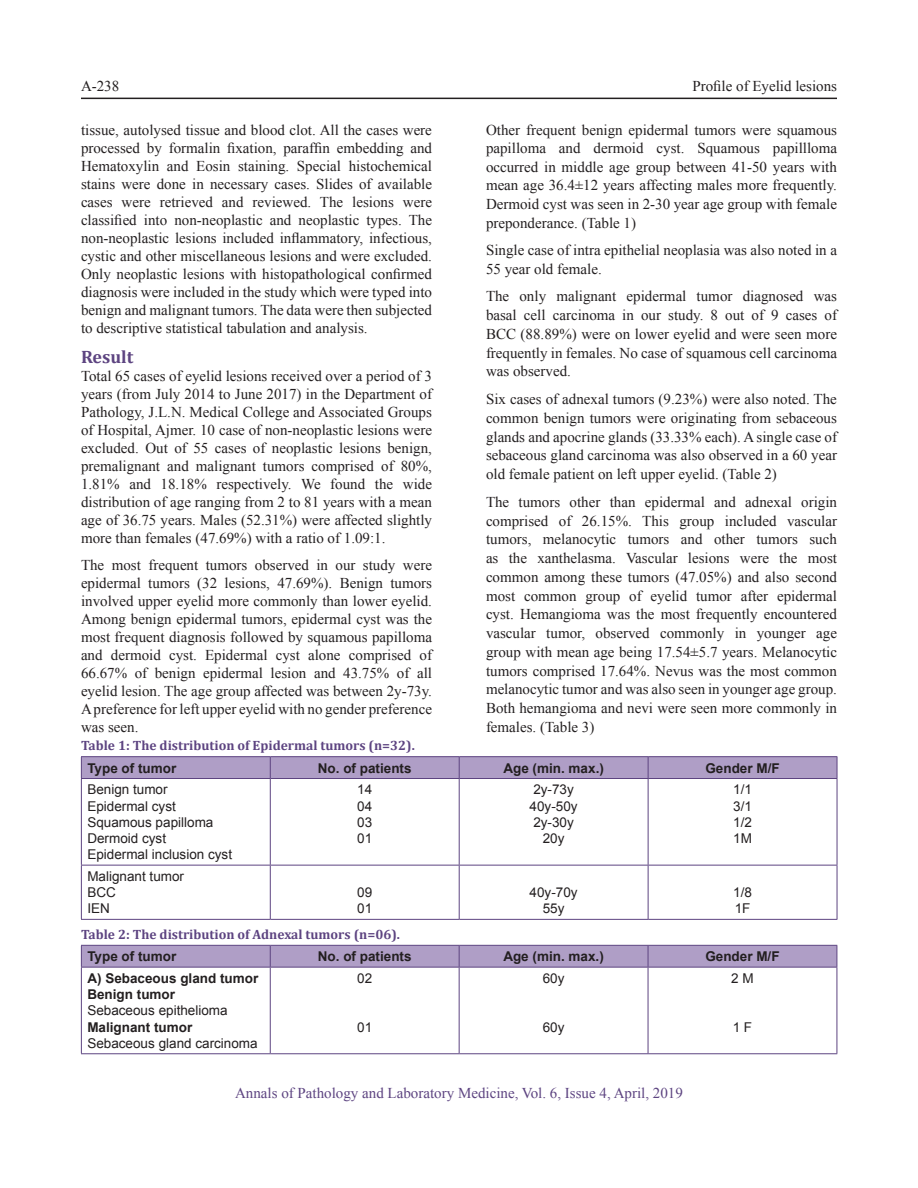
<style>
.page{position:relative;width:918px;height:1188px;background:#fff}
.page>*{position:absolute;margin:0;border:0;box-sizing:border-box;transform-origin:0 0}
.Subhead{font:700 18px "Cambria";color:#5d4481}
.BodyText{font:15px/18px "Times New Roman";color:#231f20;text-align:justify}
.t1{font:15px "Times New Roman";color:#5d4481}
.Foliu{font:15px "Times New Roman";color:#231f20}
.Tabel_Text{font:13.5px "Arial";color:#231f20}
.Tabel_Text-2{font:700 13.5px "Arial";color:#231f20}
.Tabel_head{font:700 13.5px "Cambria";color:#5d4481}
</style>
<div class="page">
<hr style="left:81px;top:98px;width:756px;height:1px;background:#231f20">
<hr style="left:270px;top:779px;width:1px;height:86px;background:#5d4481">
<hr style="left:459px;top:779px;width:1px;height:86px;background:#5d4481">
<hr style="left:648px;top:779px;width:1px;height:86px;background:#5d4481">
<hr style="left:81px;top:865px;width:189px;height:1px;background:#5d4481">
<hr style="left:270px;top:865px;width:189px;height:1px;background:#5d4481">
<hr style="left:270px;top:866px;width:1px;height:53px;background:#5d4481">
<hr style="left:459px;top:865px;width:189px;height:1px;background:#5d4481">
<hr style="left:459px;top:866px;width:1px;height:53px;background:#5d4481">
<hr style="left:648px;top:865px;width:189px;height:1px;background:#5d4481">
<hr style="left:648px;top:866px;width:1px;height:53px;background:#5d4481">
<hr style="left:81px;top:779px;width:1px;height:86px;background:#5d4481">
<hr style="left:837px;top:779px;width:1px;height:86px;background:#5d4481">
<hr style="left:81px;top:866px;width:1px;height:53px;background:#5d4481">
<hr style="left:837px;top:866px;width:1px;height:53px;background:#5d4481">
<hr style="left:81px;top:919px;width:189px;height:1px;background:#5d4481">
<hr style="left:270px;top:919px;width:189px;height:1px;background:#5d4481">
<hr style="left:459px;top:919px;width:189px;height:1px;background:#5d4481">
<hr style="left:648px;top:919px;width:189px;height:1px;background:#5d4481">
<hr style="left:81px;top:756px;width:189px;height:1px;background:#5d4481">
<hr style="left:270px;top:756px;width:189px;height:1px;background:#5d4481">
<hr style="left:459px;top:756px;width:189px;height:1px;background:#5d4481">
<hr style="left:648px;top:756px;width:189px;height:1px;background:#5d4481">
<div style="left:81px;top:757px;width:757px;height:22px;background:#af9ec6"></div>
<hr style="left:81px;top:778px;width:189px;height:1px;background:#5d4481">
<hr style="left:270px;top:778px;width:189px;height:1px;background:#5d4481">
<hr style="left:459px;top:778px;width:189px;height:1px;background:#5d4481">
<hr style="left:648px;top:778px;width:189px;height:1px;background:#5d4481">
<hr style="left:270px;top:968px;width:1px;height:85px;background:#5d4481">
<hr style="left:459px;top:968px;width:1px;height:85px;background:#5d4481">
<hr style="left:648px;top:968px;width:1px;height:85px;background:#5d4481">
<hr style="left:81px;top:1053px;width:189px;height:1px;background:#5d4481">
<hr style="left:270px;top:1053px;width:189px;height:1px;background:#5d4481">
<hr style="left:459px;top:1053px;width:189px;height:1px;background:#5d4481">
<hr style="left:648px;top:1053px;width:189px;height:1px;background:#5d4481">
<hr style="left:81px;top:968px;width:1px;height:85px;background:#5d4481">
<hr style="left:837px;top:968px;width:1px;height:85px;background:#5d4481">
<svg style="left:81px;top:945px;width:757px;height:22px;background:#aa98c2"></svg>
<hr style="left:81px;top:967px;width:189px;height:1px;background:#5d4481">
<hr style="left:270px;top:967px;width:189px;height:1px;background:#5d4481">
<hr style="left:459px;top:967px;width:189px;height:1px;background:#5d4481">
<hr style="left:648px;top:967px;width:189px;height:1px;background:#5d4481">
<p class="Foliu" style="left:81px;top:76px;width:40px">A-238</p>
<p class="Foliu" style="left:692px;top:76px;width:146px">Profile of Eyelid lesions</p>
<p class="BodyText" style="left:81px;top:120px;width:353px">tissue, autolysed tissue and blood clot. All the cases were processed by formalin fixation, paraffin embedding and Hematoxylin and Eosin staining. Special histochemical stains were done in necessary cases. Slides of available cases were retrieved and reviewed. The lesions were classified into non-neoplastic and neoplastic types. The non-neoplastic lesions included inflammatory, infectious, cystic and other miscellaneous lesions and were excluded.<br>Only neoplastic lesions with histopathological confirmed diagnosis were included in the study which were typed into benign and malignant tumors. The data were then subjected to descriptive statistical tabulation and analysis.</p>
<p class="Subhead" style="left:81px;top:344px;width:54px">Result</p>
<p class="BodyText" style="left:81px;top:367px;width:353px">Total 65 cases of eyelid lesions received over a period of 3 years (from July 2014 to June 2017) in the Department of Pathology, J.L.N. Medical College and Associated Groups of Hospital, Ajmer. 10 case of non-neoplastic lesions were excluded. Out of 55 cases of neoplastic lesions benign, premalignant and malignant tumors comprised of 80%, 1.81% and 18.18% respectively. We found the wide distribution of age ranging from 2 to 81 years with a mean age of 36.75 years. Males (52.31%) were affected slightly more than females (47.69%) with a ratio of 1.09:1.</p>
<p class="BodyText" style="left:81px;top:556px;width:353px">The most frequent tumors observed in our study were epidermal tumors (32 lesions, 47.69%). Benign tumors involved upper eyelid more commonly than lower eyelid.<br>Among benign epidermal tumors, epidermal cyst was the most frequent diagnosis followed by squamous papilloma and dermoid cyst. Epidermal cyst alone comprised of 66.67% of benign epidermal lesion and 43.75% of all eyelid lesion. The age group affected was between 2y-73y.<br>A preference for left upper eyelid with no gender preference was seen.</p>
<p class="BodyText" style="left:486px;top:120px;width:353px;line-height:18.6px">Other frequent benign epidermal tumors were squamous papilloma and dermoid cyst. Squamous papillloma occurred in middle age group between 41-50 years with mean age 36.4±12 years affecting males more frequently.<br>Dermoid cyst was seen in 2-30 year age group with female preponderance. (Table 1)</p>
<p class="BodyText" style="left:486px;top:241px;width:353px;line-height:18.6px">Single case of intra epithelial neoplasia was also noted in a<br>55 year old female.</p>
<p class="BodyText" style="left:486px;top:287px;width:353px;line-height:18.8px">The only malignant epidermal tumor diagnosed was basal cell carcinoma in our study. 8 out of 9 cases of BCC (88.89%) were on lower eyelid and were seen more frequently in females. No case of squamous cell carcinoma was observed.</p>
<p class="BodyText" style="left:486px;top:389px;width:353px;line-height:18.8px">Six cases of adnexal tumors (9.23%) were also noted. The common benign tumors were originating from sebaceous glands and apocrine glands (33.33% each). A single case of sebaceous gland carcinoma was also observed in a 60 year old female patient on left upper eyelid. (Table 2)</p>
<p class="BodyText" style="left:486px;top:492px;width:353px;line-height:18.8px">The tumors other than epidermal and adnexal origin comprised of 26.15%. This group included vascular tumors, melanocytic tumors and other tumors such as the xanthelasma. Vascular lesions were the most common among these tumors (47.05%) and also second most common group of eyelid tumor after epidermal cyst. Hemangioma was the most frequently encountered vascular tumor, observed commonly in younger age group with mean age being 17.54±5.7 years. Melanocytic tumors comprised 17.64%. Nevus was the most common melanocytic tumor and was also seen in younger age group.<br>Both hemangioma and nevi were seen more commonly in females. (Table 3)</p>
<p class="Tabel_head" style="left:81px;top:736px;width:335px">Table 1: The distribution of Epidermal tumors (n=32).</p>
<p class="Tabel_Text-2" style="left:87px;top:759px;width:91px">Type of tumor</p>
<p class="Tabel_Text-2" style="left:318px;top:759px;width:95px">No. of patients</p>
<p class="Tabel_Text-2" style="left:503px;top:759px;width:102px">Age (min. max.)</p>
<p class="Tabel_Text-2" style="left:705px;top:759px;width:76px">Gender M/F</p>
<p class="Tabel_Text" style="left:87px;top:781px;width:82px">Benign tumor</p>
<p class="Tabel_Text" style="left:87px;top:797px;width:90px">Epidermal cyst</p>
<p class="Tabel_Text" style="left:87px;top:813px;width:128px">Squamous papilloma</p>
<p class="Tabel_Text" style="left:87px;top:829px;width:80px">Dermoid cyst</p>
<p class="Tabel_Text" style="left:87px;top:846px;width:146px">Epidermal inclusion cyst</p>
<p class="Tabel_Text" style="left:533px;top:781px;width:42px">2y-73y</p>
<p class="Tabel_Text" style="left:530px;top:797px;width:50px">40y-50y</p>
<p class="Tabel_Text" style="left:533px;top:813px;width:42px">2y-30y</p>
<p class="Tabel_Text" style="left:543px;top:829px;width:23px">20y</p>
<p class="Tabel_Text" style="left:733px;top:781px;width:20px">1/1</p>
<p class="Tabel_Text" style="left:733px;top:797px;width:20px">3/1</p>
<p class="Tabel_Text" style="left:733px;top:813px;width:20px">1/2</p>
<p class="Tabel_Text" style="left:733px;top:829px;width:20px">1M</p>
<p class="Tabel_Text" style="left:357px;top:781px;width:17px">14</p>
<p class="Tabel_Text" style="left:357px;top:797px;width:17px">04</p>
<p class="Tabel_Text" style="left:357px;top:813px;width:17px">03</p>
<p class="Tabel_Text" style="left:357px;top:829px;width:17px">01</p>
<p class="Tabel_Text" style="left:87px;top:867px;width:98px">Malignant tumor</p>
<p class="Tabel_Text" style="left:87px;top:884px;width:30px">BCC</p>
<p class="Tabel_Text" style="left:87px;top:900px;width:24px">IEN</p>
<p class="Tabel_Text" style="left:357px;top:884px;width:17px">09</p>
<p class="Tabel_Text" style="left:357px;top:900px;width:17px">01</p>
<p class="Tabel_Text" style="left:530px;top:884px;width:50px">40y-70y</p>
<p class="Tabel_Text" style="left:543px;top:900px;width:23px">55y</p>
<p class="Tabel_Text" style="left:733px;top:884px;width:20px">1/8</p>
<p class="Tabel_Text" style="left:735px;top:900px;width:17px">1F</p>
<p class="Tabel_head" style="left:81px;top:925px;width:320px">Table 2: The distribution of Adnexal tumors (n=06).</p>
<p class="Tabel_Text-2" style="left:87px;top:947px;width:91px">Type of tumor</p>
<p class="Tabel_Text-2" style="left:318px;top:947px;width:95px">No. of patients</p>
<p class="Tabel_Text-2" style="left:503px;top:947px;width:102px">Age (min. max.)</p>
<p class="Tabel_Text-2" style="left:705px;top:947px;width:76px">Gender M/F</p>
<p class="Tabel_Text-2" style="left:87px;top:969px;width:173px">A) Sebaceous gland tumor</p>
<p class="Tabel_Text-2" style="left:87px;top:985px;width:89px">Benign tumor</p>
<p class="Tabel_Text" style="left:87px;top:1002px;width:142px">Sebaceous epithelioma</p>
<p class="Tabel_Text-2" style="left:87px;top:1018px;width:107px">Malignant tumor</p>
<p class="Tabel_Text" style="left:87px;top:1034px;width:172px">Sebaceous gland carcinoma</p>
<p class="Tabel_Text" style="left:357px;top:969px;width:17px">02</p>
<p class="Tabel_Text" style="left:357px;top:1018px;width:17px">01</p>
<p class="Tabel_Text" style="left:543px;top:969px;width:23px">60y</p>
<p class="Tabel_Text" style="left:543px;top:1018px;width:23px">60y</p>
<p class="Tabel_Text" style="left:731px;top:969px;width:24px">2 M</p>
<p class="Tabel_Text" style="left:733px;top:1018px;width:21px">1 F</p>
<p class="t1" style="left:235px;top:1083px;width:449px">Annals of Pathology and Laboratory Medicine, Vol. 6, Issue 4, April, 2019</p>
</div>
